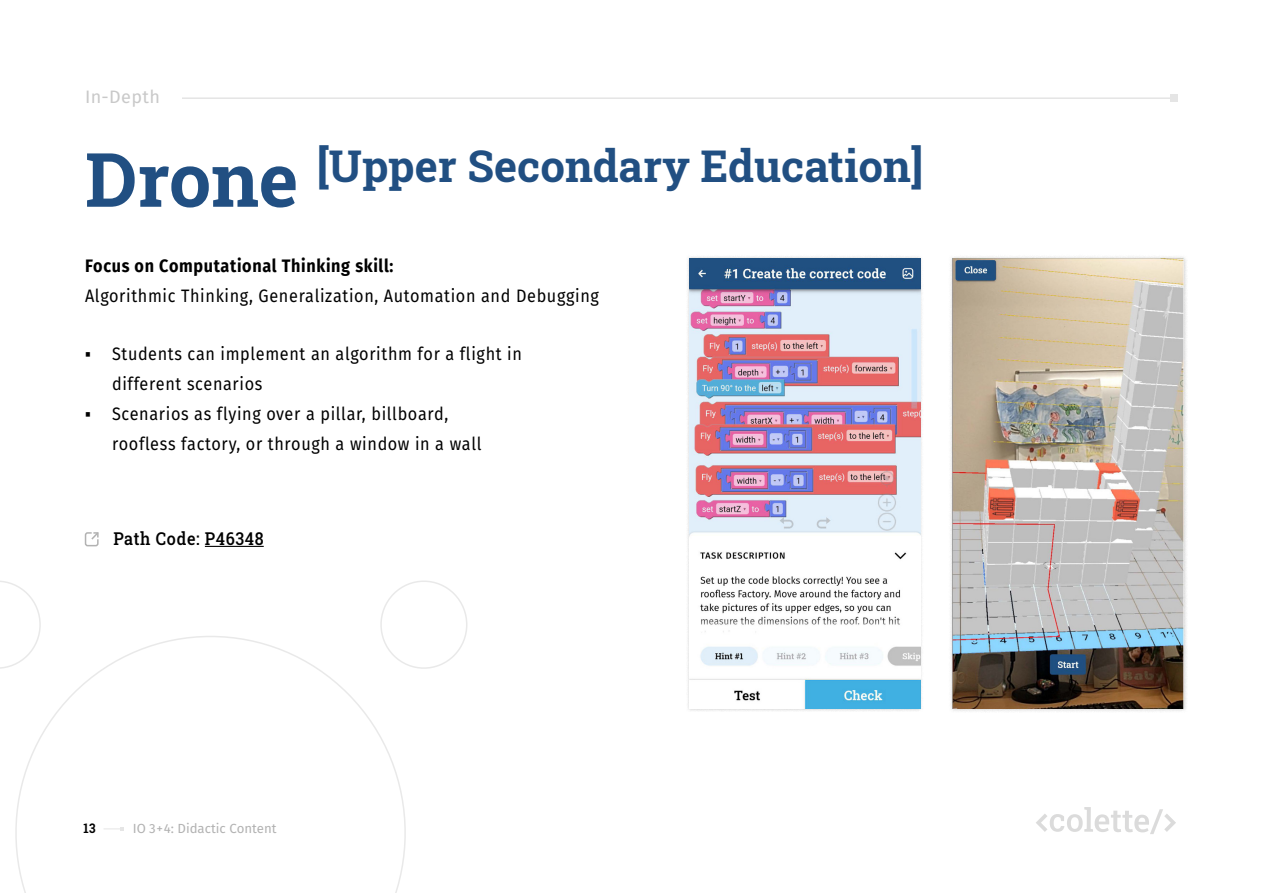
<style>
.page{position:relative;width:1263px;height:893px;background:#fff}
.page>*{position:absolute;margin:0;border:0;box-sizing:border-box;transform-origin:0 0}
.t1{font:43.65px "Roboto Slab";color:#214f82}
.t2{font:18px/30px "Fira Sans";letter-spacing:.04em;color:#000;scale:.9 1}
.t3{font:700 18px "Fira Sans";letter-spacing:.04em;color:#000;scale:.9 1}
.t4{font:18px "Fira Sans";letter-spacing:.02em;color:#c9c9c9}
.t5{font:17.7px "Roboto Slab";letter-spacing:.04em;color:#000;scale:.92 1}
.t6{font:13.2px "Fira Sans";color:#b2b2b2}
.t7{font:13.2px "Roboto Slab";color:#000;scale:.9 1}
.s1{font-size:75px}
.s2{font-family:"Noto Sans";font-weight:700}
</style>
<div class="page">
<svg style="left:1036px;top:807px;width:140px;height:27px"></svg>
<hr style="left:85px;top:97px;width:1088px;height:2px;background:#e5e5e5">
<div style="left:1170px;top:94px;width:7px;height:8px;background:#e5e5e5"></div>
<div style="left:686px;top:254px;width:237px;height:458px;background:#000;opacity:.2"></div>
<img style="left:690px;top:258px;width:230px;height:451px">
<div style="left:948px;top:254px;width:240px;height:459px;background:#000;opacity:.2"></div>
<img style="left:952px;top:258px;width:232px;height:451px">
<div style="left:85px;top:84px;width:96px;height:24px;background:#fff"></div>
<svg style="left:15px;top:636px;width:391px;height:257px"></svg>
<svg style="left:375px;top:580px;width:93px;height:90px"></svg>
<svg style="left:0;top:581px;width:46px;height:89px"></svg>
<hr style="left:205px;top:546px;width:59px;height:1px;background:#000">
<svg style="left:84px;top:532px;width:15px;height:15px"></svg>
<p class="t4" style="left:85px;top:84px;width:76px">In-Depth</p>
<h1 class="t1" style="left:85px;top:136px;width:840px"><span class="s1">Drone</span> [Upper Secondary Education]</h1>
<p class="t3" style="left:85px;top:253px;width:344px">Focus on Computational Thinking skill:</p>
<p class="t2" style="left:85px;top:282px;width:572px">Algorithmic Thinking, Generalization, Automation and Debugging</p>
<p class="t2" style="left:112px;top:340px;width:457px;text-indent:-27px"><span class="s2">▪</span> Students can implement an algorithm for a flight in different scenarios</p>
<p class="t2" style="left:112px;top:400px;width:412px;text-indent:-27px"><span class="s2">▪</span> Scenarios as flying over a pillar, billboard, roofless factory, or through a window in a wall</p>
<p class="t5" style="left:113px;top:526px;width:165px">Path Code: P46348</p>
<p class="t7" style="left:84px;top:820px;width:15px">13</p>
<p class="t6" style="left:133px;top:819px;width:145px">IO 3+4: Didactic Content</p>
</div>
